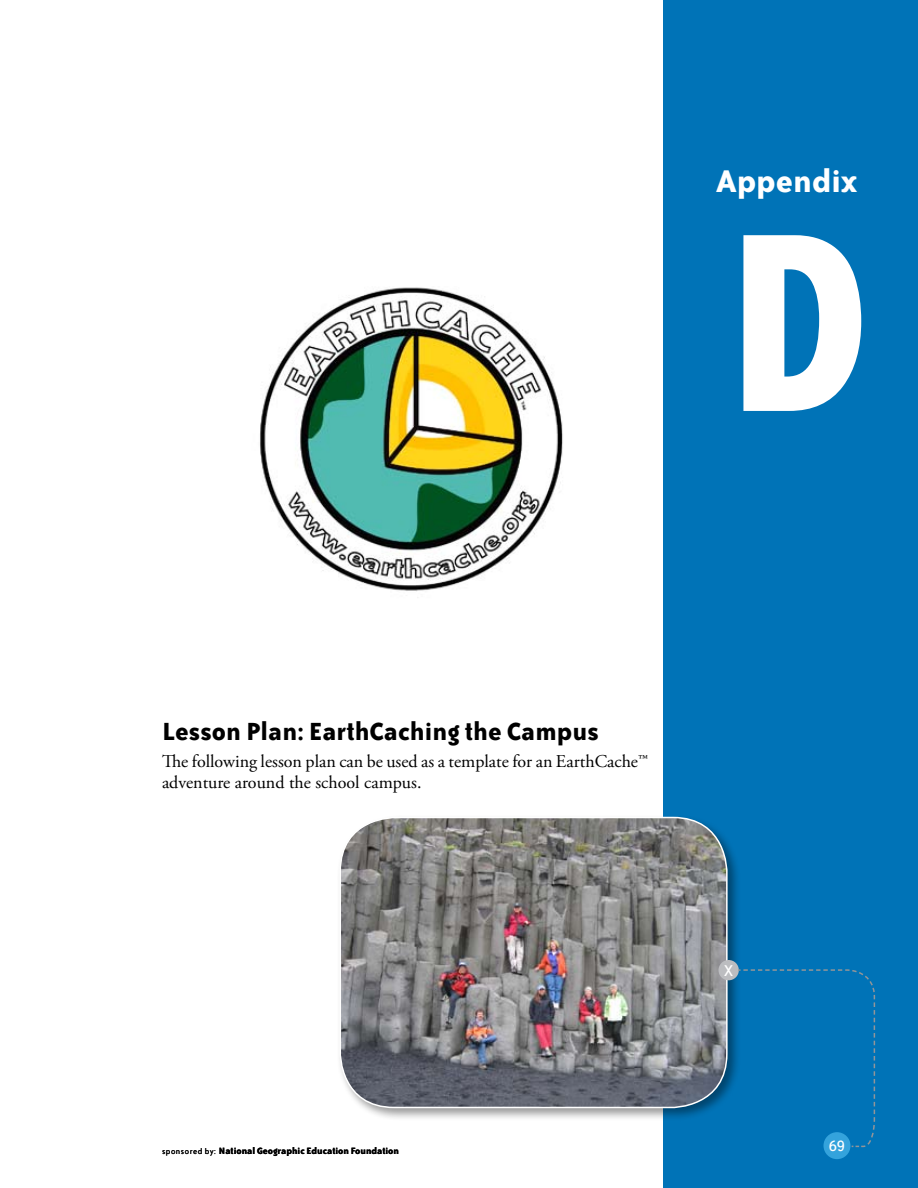
<style>
.page{position:relative;width:918px;height:1188px;background:#fff}
.page>*{position:absolute;margin:0;border:0;box-sizing:border-box;transform-origin:0 0}
.t1{font:800 condensed 258px "Abadi";color:#fff}
.t2{font:700 36px "Bailey Sans ITC";color:#fff}
.t3{font:700 28.5px "Bailey Sans ITC";color:#000}
.t4{font:18px/21px "Adobe Garamond Pro";color:#000}
.t5{font:18px "Bailey Sans ITC";color:#fff}
.t6{font:700 10.5px "Bailey Sans ITC";color:#000}
.s1{font-weight:400;font-size:9px}
</style>
<div class="page">
<div style="left:663px;top:0;width:255px;height:1188px;background:#0073b7"></div>
<div style="left:824px;top:1132px;width:26px;height:27px;background:#34a3dc;border-radius:50%"></div>
<img style="left:260px;top:287px;width:303px;height:304px">
<div style="left:337px;top:814px;width:410px;height:314px;background:#000;opacity:.4"></div>
<img style="left:340px;top:818px;width:387px;height:289px">
<div style="left:340px;top:817px;width:388px;height:291px;border:2px solid #fff;border-radius:54px"></div>
<div style="left:718px;top:960px;width:21px;height:20px;background:#bcbdc0;border-radius:50%"></div>
<svg style="left:737px;top:969px;width:139px;height:179px"></svg>
<p class="t2" style="left:716px;top:162px;width:143px">Appendix</p>
<p class="t1" style="left:731px;top:175px;width:138px">D</p>
<p class="t3" style="left:162px;top:716px;width:438px">Lesson Plan: EarthCaching the Campus</p>
<p class="t4" style="left:162px;top:751px;width:487px">The following lesson plan can be used as a template for an EarthCache™ adventure around the school campus.</p>
<p class="t6" style="left:162px;top:1145px;width:239px"><span class="s1">sponsored by:</span> National Geographic Education Foundation</p>
<p class="t5" style="left:724px;top:961px;width:11px">X</p>
<p class="t5" style="left:829px;top:1136px;width:18px">69</p>
</div>
